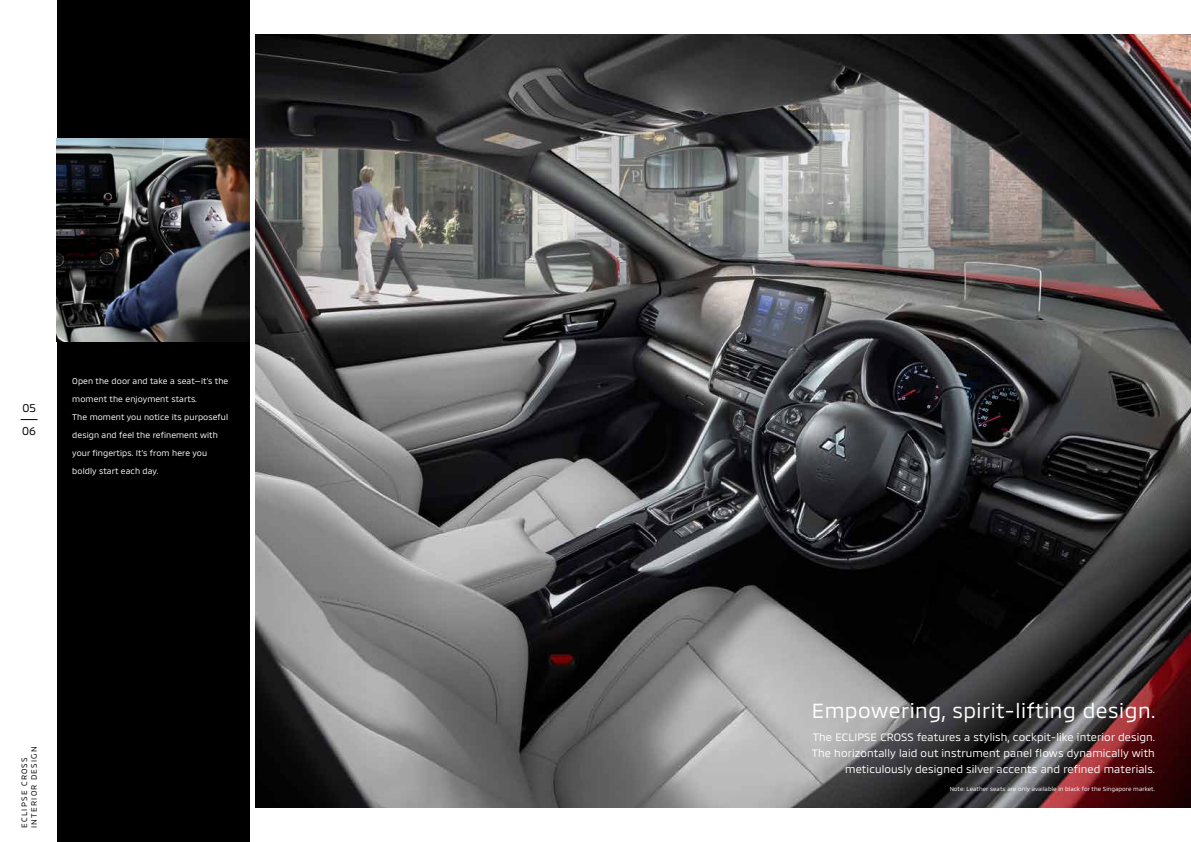
<style>
.page{position:relative;width:1191px;height:842px;background:#fff}
.page>*{position:absolute;margin:0;border:0;box-sizing:border-box;transform-origin:0 0}
.t1{font:21px "MMC";letter-spacing:.025em;color:#fff}
.t2{font:11.5px/23px "MMC";color:#000}
.t3{font:11px/16px "MMC";letter-spacing:.01em;color:#fff;text-align:right}
.t4{font:8.5px/18px "MMC";letter-spacing:.01em;color:#fff}
.t5{font:8px/9.6px "MMC";letter-spacing:.15em;color:#000}
.t6{font:6px "MMC";letter-spacing:.01em;color:#fff}
</style>
<div class="page">
<svg style="left:21px;top:419px;width:17px;height:1px"></svg>
<div style="left:57px;top:0;width:192px;height:842px;background:#000"></div>
<img style="left:57px;top:139px;width:192px;height:203px">
<img style="left:255px;top:34px;width:936px;height:774px">
<p class="t2" style="left:22px;top:395px;width:15px">05<br>06</p>
<p class="t4" style="left:72px;top:371px;width:158px">Open the door and take a seat—it's the moment the enjoyment starts.<br>The moment you notice its purposeful design and feel the refinement with your fingertips. It's from here you boldly start each day.</p>
<p class="t5" style="left:19px;top:828px;width:83px;rotate:-90deg">ECLIPSE CROSS<br>INTERIOR DESIGN</p>
<h1 class="t1" style="left:812px;top:694px;width:345px">Empowering, spirit-lifting design.</h1>
<p class="t3" style="left:812px;top:727px;width:345px">The ECLIPSE CROSS features a stylish, cockpit-like interior design.<br>The horizontally laid out instrument panel flows dynamically with meticulously designed silver accents and refined materials.</p>
<p class="t6" style="left:949px;top:784px;width:207px">Note: Leather seats are only available in black for the Singapore market.</p>
</div>
